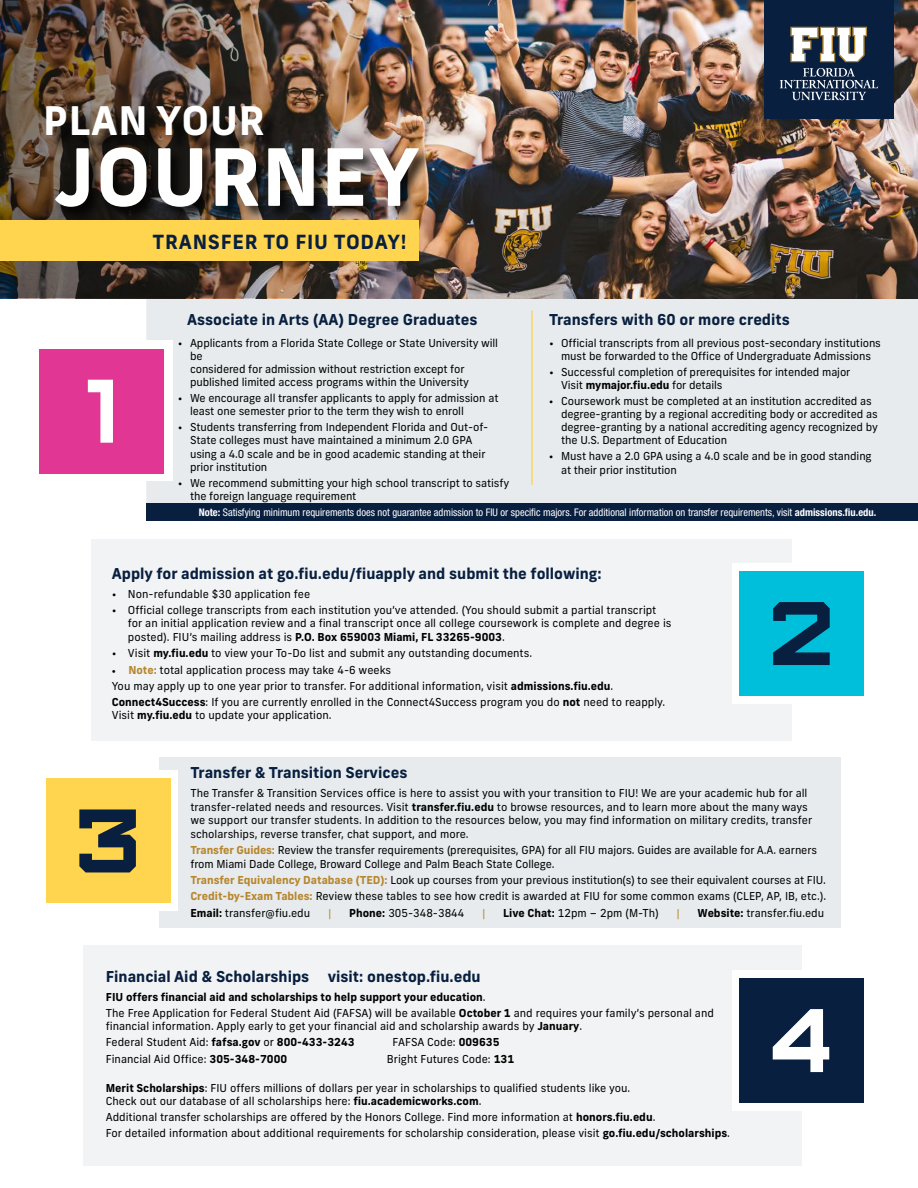
<style>
.page{position:relative;width:918px;height:1188px;background:#fff}
.page>*{position:absolute;margin:0;border:0;box-sizing:border-box;transform-origin:0 0}
.t1{font:90px "Furore";color:#fff}
.t2{font:90px "Furore";color:#081f3f}
.t3{font:700 78.75px "New Frank";letter-spacing:.01em;color:#fff}
.t4{font:700 39.3px "New Frank";letter-spacing:.02em;color:#fff}
.t5{font:700 19.5px "New Frank";letter-spacing:.04em;color:#081f3f}
.t6{font:700 15px "New Frank";color:#081f3f}
.t7{font:10.95px/13.2px "New Frank";letter-spacing:-.01em;color:#000}
.t8{font:700 10.95px "New Frank";color:#000}
.t9{font:10.95px "New Frank";color:#b6862d}
.t10{font:condensed 10.5px "Helvetica Neue LT Std";color:#fff}
.s1{font-weight:700}
.s2{font-weight:400}
.s3{font-weight:700;font-size:9px}
.s4{font-weight:700;color:#b6872d}
.s5{font-weight:700;color:#b6862d}
</style>
<div class="page">
<div style="left:83px;top:945px;width:719px;height:221px;background:#f1f3f4"></div>
<div style="left:732px;top:970px;width:139px;height:141px;background:#fff"></div>
<div style="left:159px;top:757px;width:682px;height:171px;background:#e7ebed"></div>
<div style="left:40px;top:771px;width:138px;height:140px;background:#fff"></div>
<div style="left:92px;top:540px;width:700px;height:201px;background:#f1f3f4"></div>
<div style="left:732px;top:563px;width:139px;height:141px;background:#fff"></div>
<div style="left:146px;top:298px;width:772px;height:216px;background:#e7ebed"></div>
<div style="left:35px;top:340px;width:138px;height:141px;background:#fff"></div>
<img style="left:442px;top:0;width:476px;height:298px">
<img style="left:0;top:0;width:442px;height:298px">
<div style="left:146px;top:503px;width:772px;height:18px;background:#081f3f"></div>
<hr style="left:531px;top:311px;width:2px;height:174px;background:#ffd44f">
<div style="left:49px;top:109px;width:232px;height:46px;background:#000;opacity:.75"></div>
<div style="left:55px;top:146px;width:378px;height:76px;background:#000;opacity:.75"></div>
<div style="left:0;top:221px;width:418px;height:40px;background:#ffd44f"></div>
<div style="left:40px;top:349px;width:124px;height:124px;background:#e23694"></div>
<div style="left:740px;top:571px;width:124px;height:125px;background:#00bfda"></div>
<div style="left:46px;top:779px;width:125px;height:124px;background:#ffd44f"></div>
<div style="left:740px;top:978px;width:124px;height:125px;background:#081f3f"></div>
<div style="left:764px;top:0;width:130px;height:119px;background:#081f3f"></div>
<svg style="left:790px;top:27px;width:77px;height:35px"></svg>
<svg style="left:780px;top:68px;width:98px;height:32px"></svg>
<h3 class="t4" style="left:43px;top:96px;width:223px">PLAN YOUR</h3>
<h2 class="t3" style="left:54px;top:126px;width:367px">JOURNEY</h2>
<h3 class="t5" style="left:152px;top:229px;width:255px">TRANSFER TO FIU TODAY!</h3>
<h1 class="t1" style="left:86px;top:355px;width:33px">1</h1>
<h3 class="t6" style="left:187px;top:309px;width:292px">Associate in Arts (AA) Degree Graduates</h3>
<p class="t7" style="left:190px;top:336px;width:309px;text-indent:-12px">• Applicants from a Florida State College or State University will be<br>considered for admission without restriction except for published limited access programs within the University</p>
<p class="t7" style="left:190px;top:391px;width:310px;text-indent:-12px">• We encourage all transfer applicants to apply for admission at least one semester prior to the term they wish to enroll</p>
<p class="t7" style="left:190px;top:421px;width:300px;text-indent:-12px">• Students transferring from Independent Florida and Out-of-State colleges must have maintained a minimum 2.0 GPA using a 4.0 scale and be in good academic standing at their prior institution</p>
<p class="t7" style="left:190px;top:476px;width:321px;text-indent:-12px">• We recommend submitting your high school transcript to satisfy the foreign language requirement</p>
<h3 class="t6" style="left:549px;top:309px;width:242px">Transfers with 60 or more credits</h3>
<p class="t7" style="left:549px;top:336px;width:333px;text-align:center">• Official transcripts from all previous post-secondary institutions must be forwarded to the Office of Undergraduate Admissions</p>
<p class="t7" style="left:561px;top:365px;width:291px;text-indent:-12px">• Successful completion of prerequisites for intended major<br>Visit <span class="s1">mymajor.fiu.edu</span> for details</p>
<p class="t7" style="left:561px;top:394px;width:318px;text-indent:-12px">• Coursework must be completed at an institution accredited as degree-granting by a regional accrediting body or accredited as degree-granting by a national accrediting agency recognized by the U.S. Department of Education</p>
<p class="t7" style="left:561px;top:450px;width:312px;text-indent:-12px">• Must have a 2.0 GPA using a 4.0 scale and be in good standing at their prior institution</p>
<p class="t10" style="left:199px;top:506px;width:679px"><span class="s1">Note:</span> Satisfying minimum requirements does not guarantee admission to FIU or specific majors. For additional information on transfer requirements, visit <span class="s1">admissions.fiu.edu.</span></p>
<h3 class="t6" style="left:112px;top:564px;width:491px">Apply for admission at go.fiu.edu/fiuapply and submit the following:</h3>
<p class="t7" style="left:112px;top:587px;width:200px">• Non-refundable $30 application fee</p>
<p class="t7" style="left:128px;top:604px;width:545px;text-indent:-16px">• Official college transcripts from each institution you’ve attended. (You should submit a partial transcript for an initial application review and a final transcript once all college coursework is complete and degree is</p>
<p class="t8" style="left:128px;top:630px;width:378px"><span class="s2">posted). FIU’s mailing address is</span> P.O. Box 659003 Miami, FL 33265-9003<span class="s2">.</span></p>
<p class="t7" style="left:112px;top:647px;width:422px">• Visit <span class="s1">my.fiu.edu</span> to view your To-Do list and submit any outstanding documents.</p>
<p class="t7" style="left:112px;top:662px;width:555px;line-height:16px"><span class="s3">•</span> <span class="s4">Note:</span> total application process may take 4-6 weeks<br>You may apply up to one year prior to transfer. For additional information, visit <span class="s1">admissions.fiu.edu</span>.<br><span class="s1">Connect4Success</span>: If you are currently enrolled in the Connect4Success program you do <span class="s1">not</span> need to reapply.</p>
<p class="t7" style="left:112px;top:708px;width:221px">Visit <span class="s1">my.fiu.edu</span> to update your application.</p>
<h1 class="t2" style="left:771px;top:577px;width:63px">2</h1>
<h1 class="t2" style="left:77px;top:784px;width:65px">3</h1>
<h3 class="t6" style="left:190px;top:762px;width:219px">Transfer &amp; Transition Services</h3>
<p class="t7" style="left:190px;top:786px;width:623px">The Transfer &amp; Transition Services office is here to assist you with your transition to FIU! We are your academic hub for all transfer-related needs and resources. Visit <span class="s1">transfer.fiu.edu</span> to browse resources, and to learn more about the many ways we support our transfer students. In addition to the resources below, you may find information on military credits, transfer scholarships, reverse transfer, chat support, and more.</p>
<p class="t7" style="left:190px;top:843px;width:628px"><span class="s5">Transfer Guides:</span> Review the transfer requirements (prerequisites, GPA) for all FIU majors. Guides are available for A.A. earners from Miami Dade College, Broward College and Palm Beach State College.</p>
<p class="t7" style="left:190px;top:872px;width:637px;line-height:16.4px;text-align:justify"><span class="s5">Transfer Equivalency Database (TED):</span> Look up courses from your previous institution(s) to see their equivalent courses at FIU.<br><span class="s5">Credit-by-Exam Tables:</span> Review these tables to see how credit is awarded at FIU for some common exams (CLEP, AP, IB, etc.).<br><span class="s1">Email:</span> transfer@fiu.edu</p>
<p class="t9" style="left:328px;top:906px;width:4px">|</p>
<p class="t7" style="left:349px;top:906px;width:117px"><span class="s1">Phone:</span> 305-348-3844</p>
<p class="t9" style="left:483px;top:906px;width:4px">|</p>
<p class="t7" style="left:503px;top:906px;width:157px"><span class="s1">Live Chat:</span> 12pm – 2pm (M-Th)</p>
<p class="t9" style="left:677px;top:906px;width:4px">|</p>
<p class="t7" style="left:698px;top:906px;width:128px"><span class="s1">Website:</span> transfer.fiu.edu</p>
<h3 class="t6" style="left:106px;top:967px;width:376px">Financial Aid &amp; Scholarships visit: onestop.fiu.edu</h3>
<p class="t7" style="left:106px;top:989px;width:610px;line-height:16px"><span class="s1">FIU offers financial aid and scholarships to help support your education</span>.<br>The Free Application for Federal Student Aid (FAFSA) will be available <span class="s1">October 1</span> and requires your family’s personal and</p>
<p class="t7" style="left:106px;top:1018px;width:478px;line-height:16px">financial information. Apply early to get your financial aid and scholarship awards by <span class="s1">January</span>.<br>Federal Student Aid: <span class="s1">fafsa.gov</span> or <span class="s1">800-433-3243</span></p>
<p class="t7" style="left:393px;top:1036px;width:109px">FAFSA Code: <span class="s1">009635</span></p>
<p class="t7" style="left:106px;top:1052px;width:183px">Financial Aid Office: <span class="s1">305-348-7000</span></p>
<p class="t7" style="left:387px;top:1052px;width:129px">Bright Futures Code: <span class="s1">131</span></p>
<p class="t7" style="left:106px;top:1081px;width:526px"><span class="s1">Merit Scholarships</span>: FIU offers millions of dollars per year in scholarships to qualified students like you.<br>Check out our database of all scholarships here: <span class="s1">fiu.academicworks.com</span>.</p>
<p class="t7" style="left:106px;top:1109px;width:626px;line-height:16px">Additional transfer scholarships are offered by the Honors College. Find more information at <span class="s1">honors.fiu.edu</span>.<br>For detailed information about additional requirements for scholarship consideration, please visit <span class="s1">go.fiu.edu/scholarships</span>.</p>
<h1 class="t1" style="left:773px;top:984px;width:60px">4</h1>
</div>
